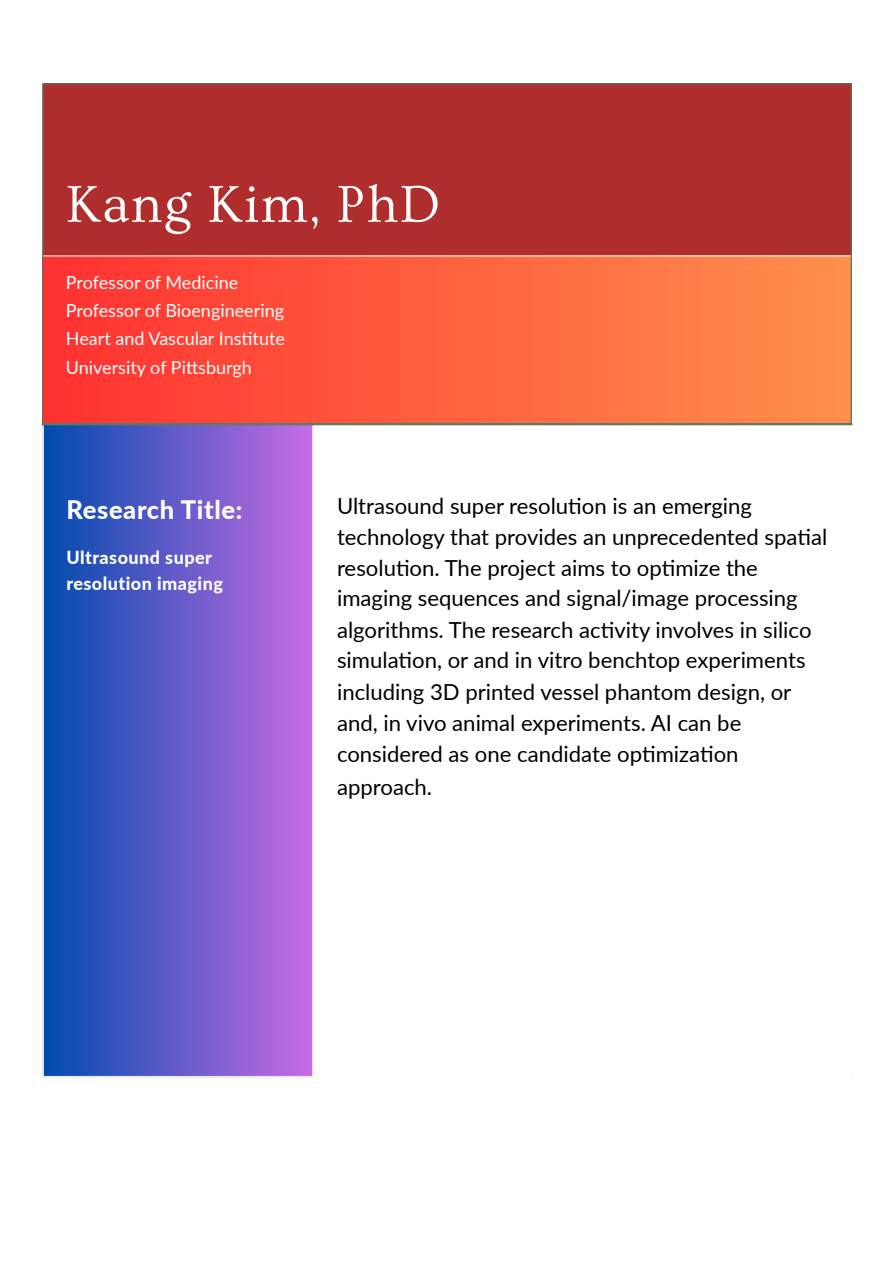
<style>
.page{position:relative;width:894px;height:1263px;background:#fff}
.page>*{position:absolute;margin:0;border:0;box-sizing:border-box;transform-origin:0 0}
.t1{font:54px "Ovo";letter-spacing:.025em;color:#fff}
.t2{font:800 25.5px "Lato";letter-spacing:.025em;color:#fff}
.t3{font:22.05px/30.9px "Lato";color:#000}
.t4{font:18px "Lato";color:#fff}
.t5{font:800 18px/25.8px "Lato";letter-spacing:.025em;color:#fff}
</style>
<div class="page">
<div style="left:42px;top:84px;width:809px;height:172px;background:#af2d2d"></div>
<div style="left:42px;top:256px;width:809px;height:168px;background:linear-gradient(to right,#ff3131,#ff904d)"></div>
<div style="left:42px;top:424px;width:271px;height:653px;background:linear-gradient(to right,#004aad,#c96ce5)"></div>
<hr style="left:42px;top:84px;width:1px;height:339px;background:#597b6a">
<hr style="left:850px;top:84px;width:1px;height:339px;background:#597b6a">
<hr style="left:42px;top:83px;width:809px;height:1px;background:#597b6a">
<hr style="left:43px;top:255px;width:807px;height:2px;background:#f4f2f1">
<hr style="left:42px;top:425px;width:2px;height:651px;background:#edeced">
<hr style="left:42px;top:1076px;width:270px;height:2px;background:#edeced">
<hr style="left:312px;top:425px;width:2px;height:651px;background:#fff">
<hr style="left:312px;top:1076px;width:540px;height:2px;background:#fff">
<hr style="left:42px;top:423px;width:810px;height:2px;background:#597b6a">
<p class="t1" style="left:66px;top:175px;width:376px">Kang Kim, PhD</p>
<p class="t4" style="left:66px;top:271px;width:174px">Professor of Medicine</p>
<p class="t4" style="left:66px;top:299px;width:220px">Professor of Bioengineering</p>
<p class="t4" style="left:66px;top:328px;width:220px">Heart and Vascular Institute</p>
<p class="t4" style="left:66px;top:356px;width:188px">University of Pittsburgh</p>
<h1 class="t2" style="left:66px;top:493px;width:177px">Research Title:</h1>
<p class="t5" style="left:66px;top:544px;width:158px">Ultrasound super resolution imaging</p>
<p class="t3" style="left:337px;top:490px;width:491px">Ultrasound super resolution is an emerging technology that provides an unprecedented spatial resolution. The project aims to optimize the imaging sequences and signal/image processing algorithms. The research activity involves in silico simulation, or and in vitro benchtop experiments including 3D printed vessel phantom design, or and, in vivo animal experiments. AI can be considered as one candidate optimization</p>
<p class="t3" style="left:337px;top:771px;width:97px">approach.</p>
</div>
